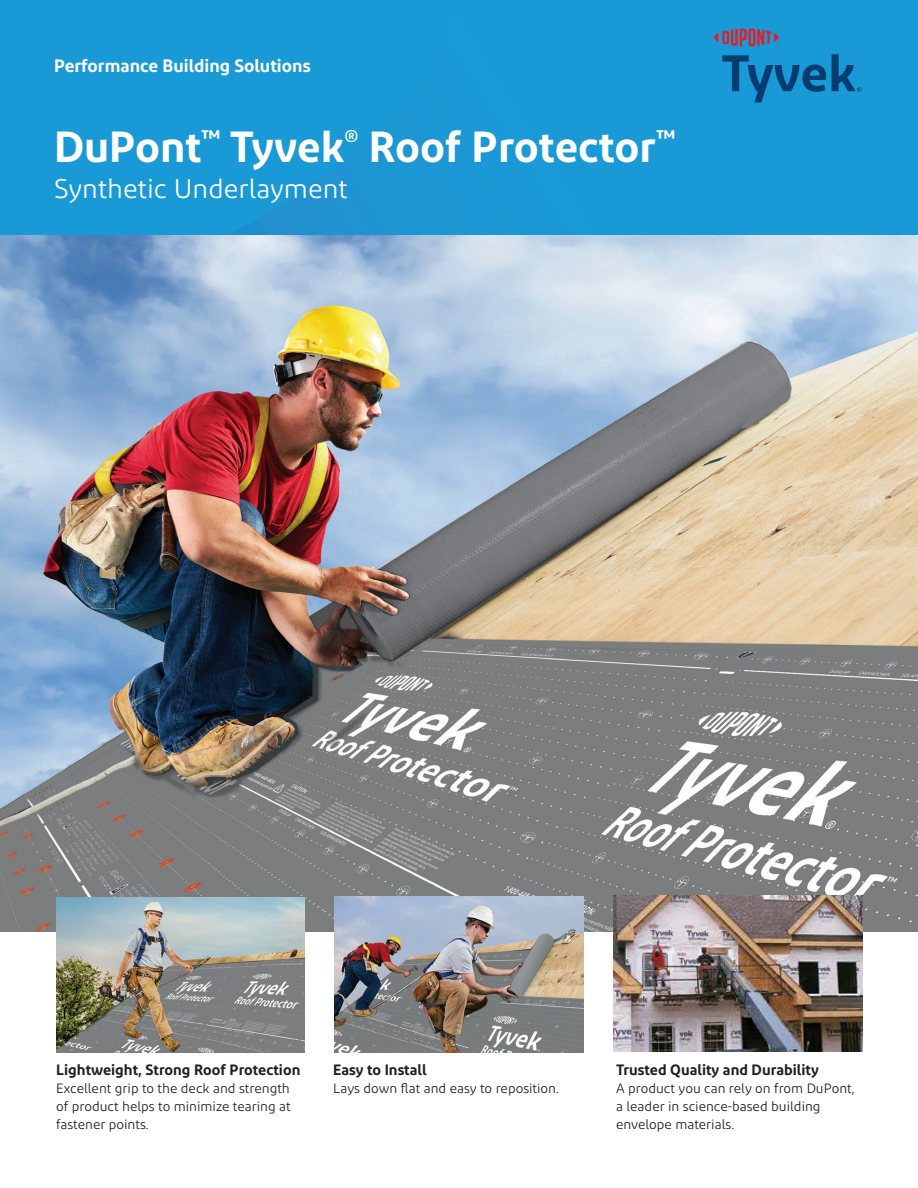
<style>
.page{position:relative;width:918px;height:1188px;background:#fff}
.page>*{position:absolute;margin:0;border:0;box-sizing:border-box;transform-origin:0 0}
.t1{font:600 43.5px "Diodrum";color:#fff}
.t2{font:27px "Diodrum";color:#fff}
.t3{font:600 18px "Diodrum";color:#fff}
.t4{font:600 15px "Diodrum";color:#231f20}
.t5{font:13.5px/18px "Diodrum";color:#231f20;text-align:justify}
</style>
<div class="page">
<div style="left:460px;top:0;width:458px;height:236px;background:#199ad7"></div>
<div style="left:0;top:0;width:460px;height:236px;background:#199ad7"></div>
<img style="left:0;top:236px;width:918px;height:696px">
<svg style="left:714px;top:28px;width:64px;height:19px"></svg>
<svg style="left:722px;top:55px;width:104px;height:47px;background:#107cb6"></svg>
<svg style="left:832px;top:54px;width:30px;height:38px"></svg>
<img style="left:56px;top:897px;width:249px;height:156px">
<img style="left:335px;top:896px;width:248px;height:156px">
<img style="left:614px;top:896px;width:248px;height:156px">
<p class="t3" style="left:54px;top:54px;width:258px">Performance Building Solutions</p>
<p class="t1" style="left:54px;top:119px;width:623px">DuPont<sup>™</sup> Tyvek<sup>®</sup> Roof Protector<sup>™</sup></p>
<p class="t2" style="left:54px;top:172px;width:295px">Synthetic Underlayment</p>
<p class="t4" style="left:56px;top:1060px;width:246px">Lightweight, Strong Roof Protection</p>
<p class="t5" style="left:56px;top:1079px;width:236px">Excellent grip to the deck and strength of product helps to minimize tearing at fastener points.</p>
<p class="t4" style="left:333px;top:1060px;width:95px">Easy to Install</p>
<p class="t5" style="left:333px;top:1079px;width:227px">Lays down flat and easy to reposition.</p>
<p class="t4" style="left:616px;top:1060px;width:204px">Trusted Quality and Durability</p>
<p class="t5" style="left:616px;top:1079px;width:240px;text-align:left">A product you can rely on from DuPont, a leader in science-based building envelope materials.</p>
</div>
